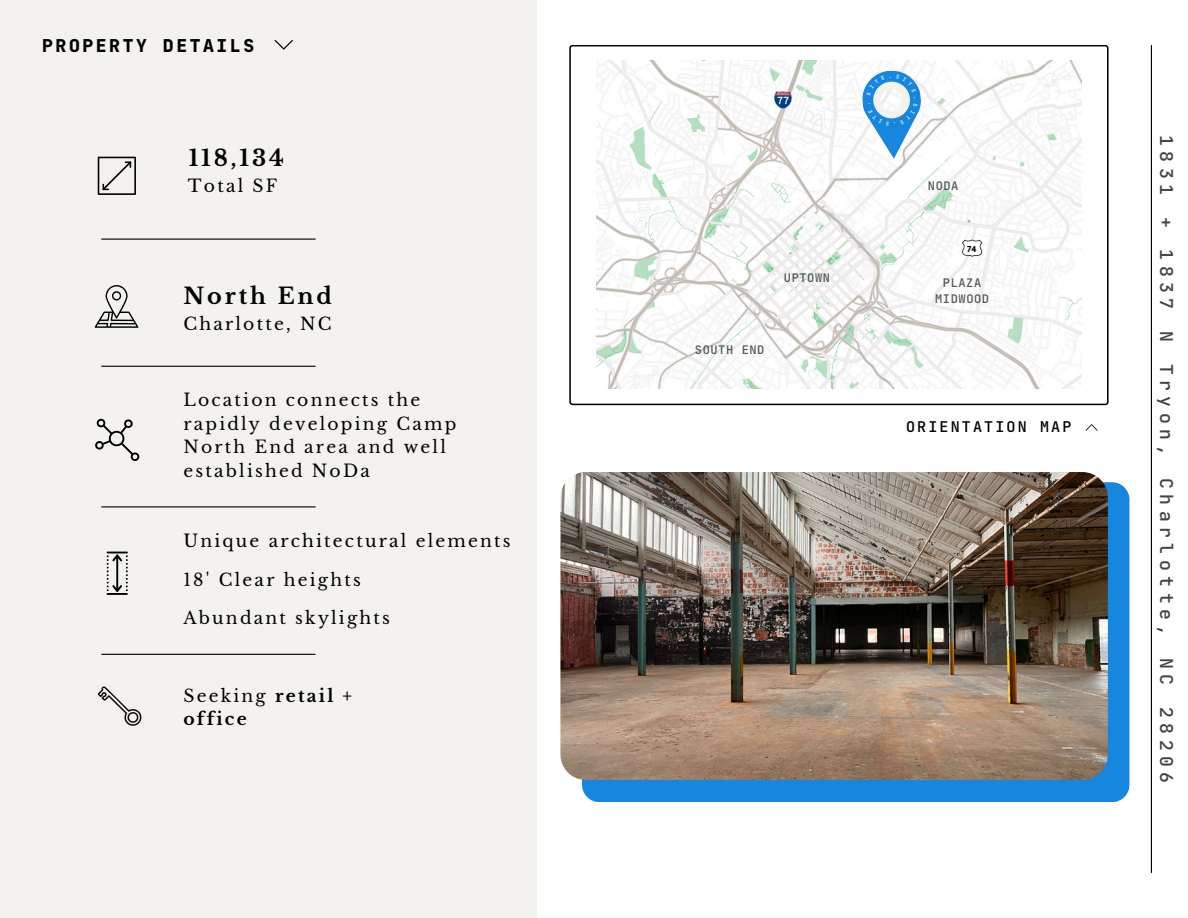
<style>
.page{position:relative;width:1188px;height:918px;background:#fff}
.page>*{position:absolute;margin:0;border:0;box-sizing:border-box;transform-origin:0 0}
.t1{font:700 22.35px "Libre Baskerville";letter-spacing:.13em;color:#000}
.t2{font:500 18px "Jet Brains Mono";letter-spacing:.31em;color:#3d4643}
.t3{font:800 expanded 18px "Jet Brains Mono";letter-spacing:.145em;color:#000}
.t4{font:17.1px/23.7px "Libre Baskerville";letter-spacing:.13em;color:#000}
.t5{font:700 17.1px/23.7px "Libre Baskerville";letter-spacing:.13em;color:#000}
.t6{font:500 15px "Jet Brains Mono";letter-spacing:.145em;color:#000}
.t7{font:500 12px/16px "Jet Brains Mono";letter-spacing:.05em;color:#53565a;text-align:center}
.t8{font:700 9px "Soleil";color:#000}
.s1{font-weight:400}
</style>
<div class="page">
<div style="left:0;top:0;width:537px;height:918px;background:#f4f2ee"></div>
<hr style="left:1151px;top:45px;width:1px;height:828px;background:#000">
<svg style="left:274px;top:40px;width:19px;height:10px"></svg>
<hr style="left:101px;top:239px;width:215px;height:1px;background:#000">
<hr style="left:101px;top:366px;width:215px;height:1px;background:#000">
<hr style="left:101px;top:506px;width:215px;height:1px;background:#000">
<hr style="left:101px;top:654px;width:215px;height:1px;background:#000">
<svg style="left:569px;top:45px;width:540px;height:360px"></svg>
<img style="left:597px;top:61px;width:485px;height:327px">
<svg style="left:98px;top:157px;width:38px;height:38px"></svg>
<svg style="left:95px;top:285px;width:44px;height:43px"></svg>
<img style="left:775px;top:92px;width:17px;height:17px">
<img style="left:962px;top:240px;width:20px;height:17px">
<svg style="left:1086px;top:424px;width:12px;height:7px"></svg>
<div style="left:582px;top:482px;width:547px;height:320px;background:#1786df;border-radius:17px"></div>
<img style="left:560px;top:472px;width:548px;height:308px;border-radius:26px">
<svg style="left:98px;top:686px;width:43px;height:40px"></svg>
<svg style="left:95px;top:419px;width:44px;height:42px"></svg>
<svg style="left:107px;top:552px;width:21px;height:43px"></svg>
<svg style="left:861px;top:70px;width:62px;height:90px"></svg>
<p class="t3" style="left:42px;top:34px;width:213px">PROPERTY DETAILS</p>
<p class="t1" style="left:189px;top:144px;width:97px">118,134</p>
<h5 class="t4" style="left:188px;top:174px;width:91px">Total SF</h5>
<h1 class="t1" style="left:183px;top:283px;width:150px">North End</h1>
<p class="t4" style="left:183px;top:312px;width:150px">Charlotte, NC</p>
<p class="t4" style="left:183px;top:388px;width:274px">Location connects the rapidly developing Camp<br>North End area and well established NoDa</p>
<p class="t4" style="left:183px;top:530px;width:329px">Unique architectural elements</p>
<p class="t4" style="left:183px;top:568px;width:179px">18' Clear heights</p>
<p class="t4" style="left:183px;top:606px;width:208px">Abundant skylights</p>
<p class="t5" style="left:183px;top:684px;width:170px"><span class="s1">Seeking</span> retail + office</p>
<h3 class="t7" style="left:784px;top:270px;width:48px">UPTOWN</h3>
<p class="t7" style="left:695px;top:341px;width:71px">SOUTH END</p>
<p class="t7" style="left:928px;top:178px;width:32px">NODA</p>
<p class="t8" style="left:967px;top:245px;width:11px">74</p>
<p class="t7" style="left:935px;top:275px;width:56px">PLAZA<br>MIDWOOD</p>
<p class="t6" style="left:906px;top:417px;width:167px">ORIENTATION MAP</p>
<p class="t2" style="left:1178px;top:135px;width:650px;rotate:90deg">1831 + 1837 N Tryon, Charlotte, NC 28206</p>
</div>
